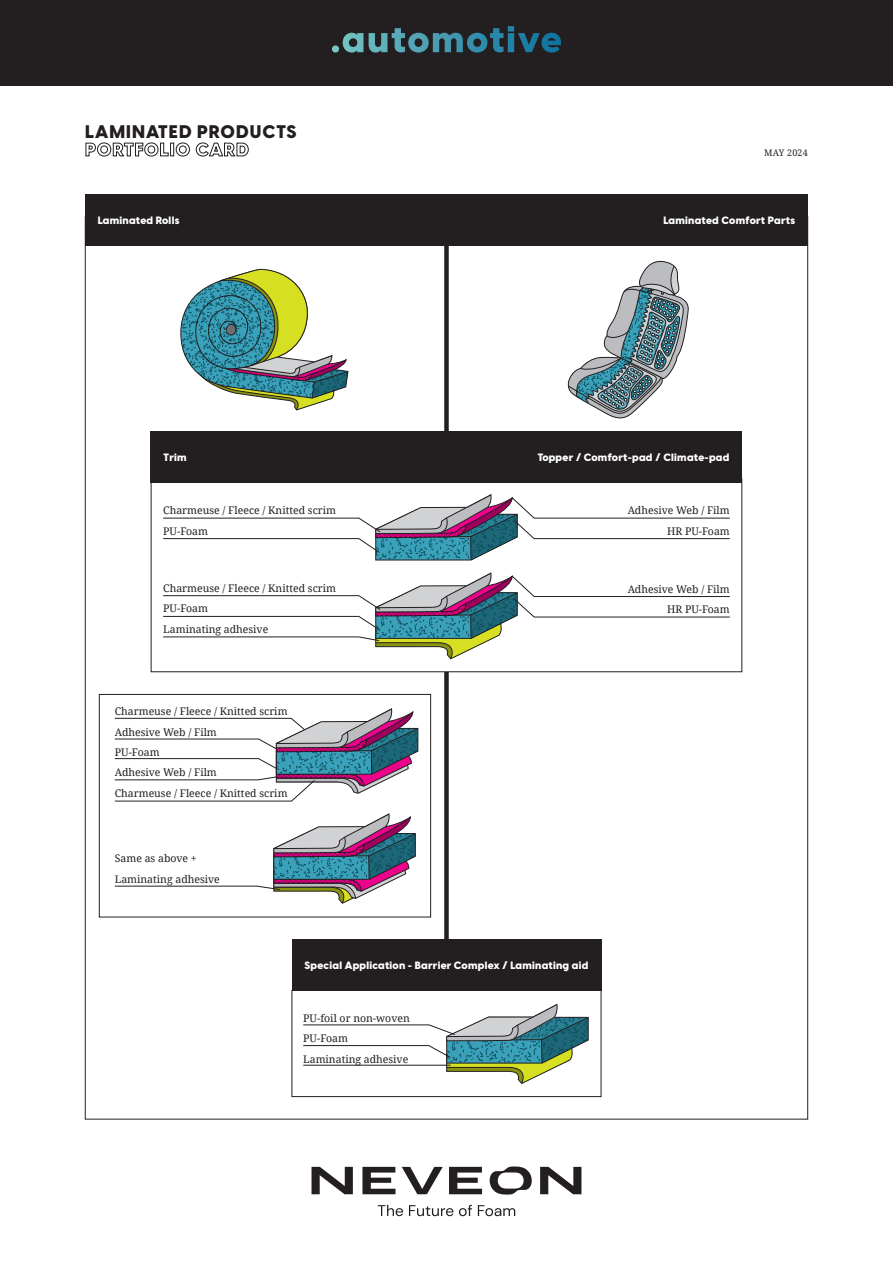
<style>
.page{position:relative;width:893px;height:1263px;background:#fff}
.page>*{position:absolute;margin:0;border:0;box-sizing:border-box;transform-origin:0 0}
.t1{font:800 18px/18px "Visby CF";letter-spacing:.06em;color:#231f20}
.t2{font:10.5px/20.4px "Noto Serif";color:#231f20}
.t3{font:800 10.5px "Visby CF";letter-spacing:.025em;color:#fff}
.t4{font:9px "Noto Serif";letter-spacing:.025em;color:#231f20}
</style>
<div class="page">
<div style="left:0;top:0;width:893px;height:85px;background:#231f20"></div>
<svg style="left:332px;top:26px;width:229px;height:27px"></svg>
<svg style="left:378px;top:1205px;width:25px;height:11px"></svg>
<svg style="left:409px;top:1205px;width:44px;height:11px"></svg>
<svg style="left:459px;top:1205px;width:13px;height:11px"></svg>
<svg style="left:478px;top:1205px;width:37px;height:11px"></svg>
<svg style="left:312px;top:1167px;width:41px;height:27px"></svg>
<svg style="left:402px;top:1167px;width:41px;height:27px"></svg>
<svg style="left:449px;top:1167px;width:33px;height:27px"></svg>
<svg style="left:362px;top:1167px;width:33px;height:27px"></svg>
<svg style="left:540px;top:1167px;width:41px;height:27px"></svg>
<svg style="left:490px;top:1166px;width:42px;height:28px"></svg>
<div style="left:444px;top:238px;width:5px;height:740px;background:#231f20"></div>
<div style="left:85px;top:194px;width:723px;height:51px;background:#231f20"></div>
<svg style="left:568px;top:261px;width:121px;height:158px"></svg>
<svg style="left:180px;top:269px;width:168px;height:142px"></svg>
<div style="left:99px;top:694px;width:332px;height:223px;border:1px solid #231f20"></div>
<svg style="left:114px;top:813px;width:302px;height:91px"></svg>
<div style="left:151px;top:479px;width:591px;height:193px;background:#fff"></div>
<div style="left:151px;top:431px;width:591px;height:51px;background:#231f20"></div>
<svg style="left:163px;top:494px;width:567px;height:66px"></svg>
<div style="left:292px;top:990px;width:309px;height:107px;border:1px solid #231f20"></div>
<div style="left:292px;top:939px;width:309px;height:51px;background:#231f20"></div>
<svg style="left:303px;top:1004px;width:285px;height:80px"></svg>
<hr style="left:303px;top:1065px;width:147px;height:1px;background:#231f20">
<svg style="left:163px;top:573px;width:567px;height:86px"></svg>
<svg style="left:114px;top:708px;width:304px;height:93px"></svg>
<h1 class="t1" style="left:85px;top:123px;width:213px">LAMINATED PRODUCTS<br>PORTFOLIO CARD</h1>
<p class="t4" style="left:764px;top:147px;width:45px">MAY 2024</p>
<p class="t3" style="left:98px;top:213px;width:83px">Laminated Rolls</p>
<p class="t3" style="left:663px;top:213px;width:133px">Laminated Comfort Parts</p>
<p class="t3" style="left:164px;top:450px;width:25px">Trim</p>
<p class="t3" style="left:538px;top:450px;width:193px">Topper / Comfort-pad / Climate-pad</p>
<p class="t2" style="left:163px;top:500px;width:174px">Charmeuse / Fleece / Knitted scrim<br>PU-Foam</p>
<p class="t2" style="left:628px;top:500px;width:104px;text-align:right">Adhesive Web / Film<br>HR PU-Foam</p>
<p class="t2" style="left:163px;top:577px;width:174px">Charmeuse / Fleece / Knitted scrim<br>PU-Foam<br>Laminating adhesive</p>
<p class="t2" style="left:628px;top:578px;width:104px;text-align:right">Adhesive Web / Film<br>HR PU-Foam</p>
<p class="t2" style="left:115px;top:701px;width:174px">Charmeuse / Fleece / Knitted scrim<br>Adhesive Web / Film<br>PU-Foam<br>Adhesive Web / Film<br>Charmeuse / Fleece / Knitted scrim</p>
<p class="t2" style="left:115px;top:848px;width:107px">Same as above +<br>Laminating adhesive</p>
<p class="t3" style="left:304px;top:958px;width:285px">Special Application - Barrier Complex / Laminating aid</p>
<p class="t2" style="left:303px;top:1007px;width:108px">PU-foil or non-woven<br>PU-Foam<br>Laminating adhesive</p>
</div>
